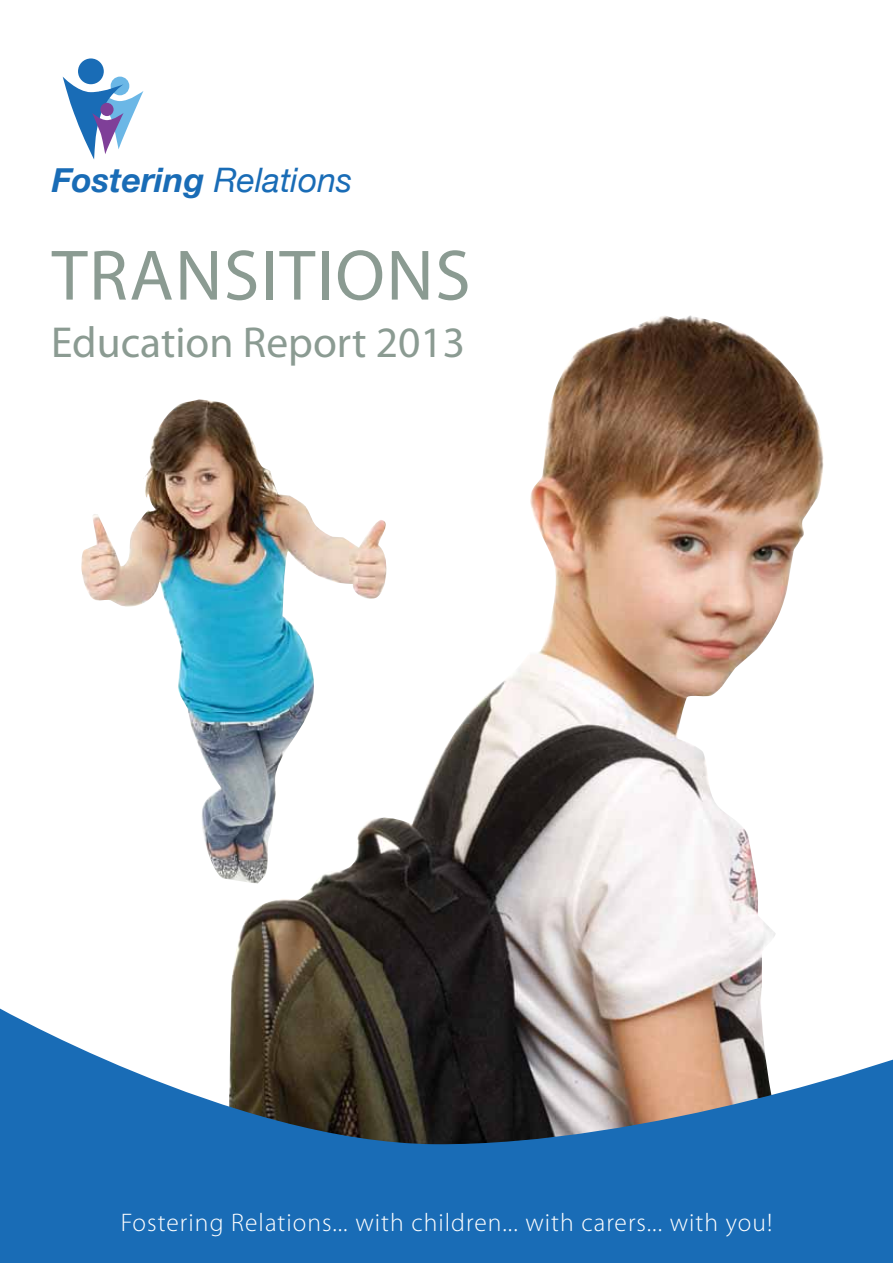
<style>
.page{position:relative;width:893px;height:1263px;background:#fff}
.page>*{position:absolute;margin:0;border:0;box-sizing:border-box;transform-origin:0 0}
.t1{font:72px "Myriad Pro";letter-spacing:.02em;color:#8b9b92}
.t2{font:43.5px "Myriad Pro";color:#8b9b92}
.t3{font:italic 700 33.75px "Helvetica Neue";color:#196cb6}
.t4{font:300 25.5px "Myriad Pro";letter-spacing:.04em;color:#fff}
.s1{font-weight:400}
</style>
<div class="page">
<img style="left:81px;top:399px;width:129px;height:458px">
<img style="left:210px;top:315px;width:614px;height:686px">
<svg style="left:0;top:1001px;width:893px;height:262px;background:#47759e"></svg>
<div style="left:78px;top:58px;width:26px;height:26px;background:#196cb6;border-radius:50%"></div>
<svg style="left:63px;top:77px;width:80px;height:82px"></svg>
<div style="left:100px;top:103px;width:14px;height:13px;background:#7f3f98;border-radius:50%"></div>
<h3 class="t3" style="left:52px;top:159px;width:302px">Fostering <span class="s1">Relations</span></h3>
<h1 class="t1" style="left:52px;top:231px;width:420px">Transitions</h1>
<h2 class="t2" style="left:51px;top:316px;width:415px">Education Report 2013</h2>
<p class="t4" style="left:121px;top:1208px;width:653px">Fostering Relations... with children... with carers... with you!</p>
</div>
